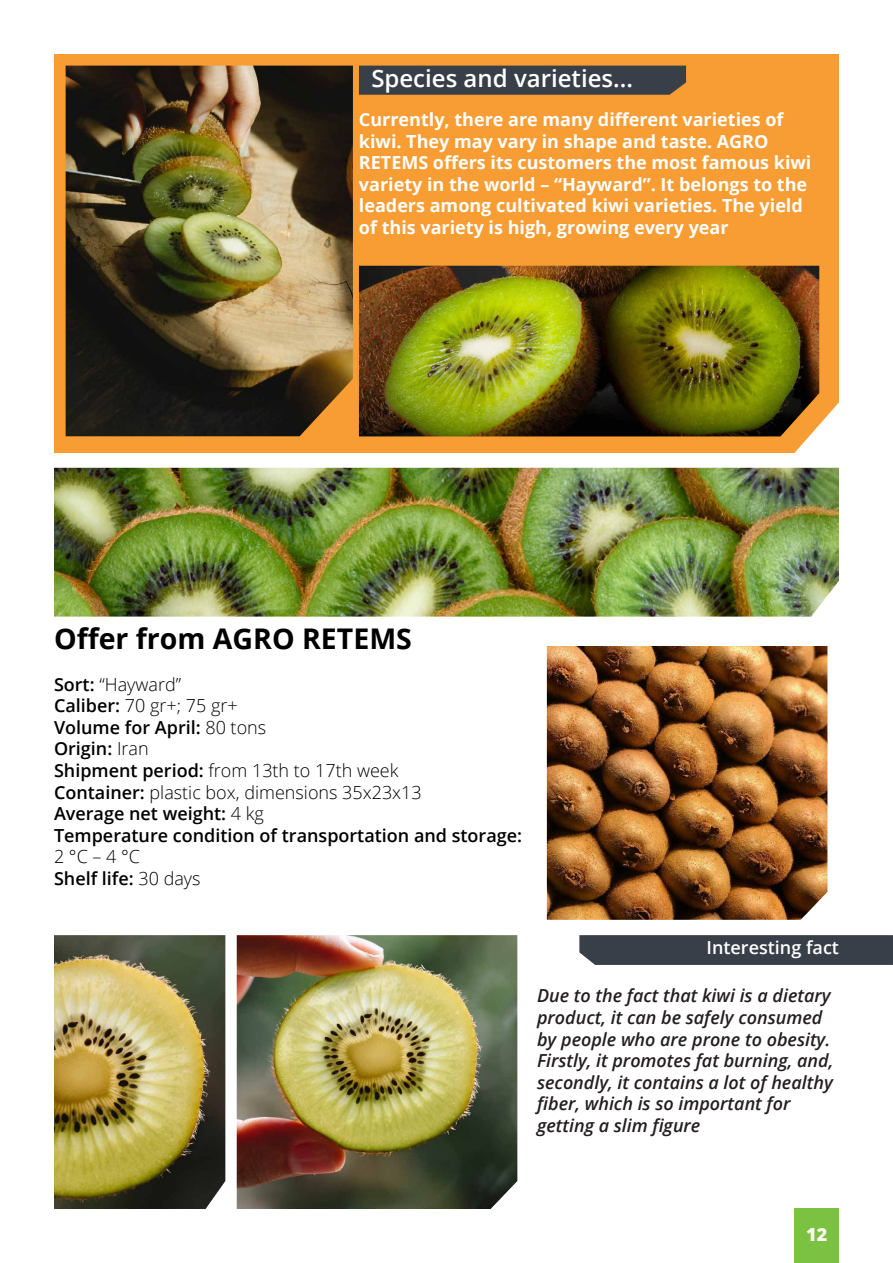
<style>
.page{position:relative;width:893px;height:1263px;background:#fff}
.page>*{position:absolute;margin:0;border:0;box-sizing:border-box;transform-origin:0 0}
.t1{font:700 28.5px "Open Sans";color:#000001}
.t2{font:600 24px "Open Sans";color:#fff}
.t3{font:700 18px/21.6px "Open Sans";color:#fff}
.t4{font:italic 600 18px/21.6px "Open Sans";color:#231f20}
.t5{font:600 18px/21.6px "Open Sans";color:#000001}
.t6{font:300 18px "Open Sans";color:#000001}
.t7{font:600 18px "Open Sans";color:#fff}
.t8{font:800 18px "Open Sans";color:#fefaf8}
.s1{font-weight:600}
.s2{font-weight:300}
</style>
<div class="page">
<div style="left:54px;top:54px;width:785px;height:399px;background:#f89d33"></div>
<img style="left:66px;top:66px;width:287px;height:370px">
<img style="left:54px;top:935px;width:171px;height:274px">
<img style="left:237px;top:935px;width:280px;height:274px">
<img style="left:547px;top:646px;width:280px;height:274px">
<svg style="left:579px;top:935px;width:314px;height:30px;background:#3d424b"></svg>
<div style="left:795px;top:1209px;width:44px;height:54px;background:#7bc142"></div>
<img style="left:54px;top:468px;width:785px;height:149px">
<div style="left:359px;top:66px;width:327px;height:29px;background:#393f48"></div>
<img style="left:359px;top:266px;width:460px;height:170px">
<p class="t2" style="left:371px;top:62px;width:263px">Species and varieties...</p>
<p class="t3" style="left:359px;top:108px;width:454px">Currently, there are many different varieties of kiwi. They may vary in shape and taste. AGRO RETEMS offers its customers the most famous kiwi variety in the world – “Hayward”. It belongs to the leaders among cultivated kiwi varieties. The yield of this variety is high, growing every year</p>
<p class="t1" style="left:54px;top:618px;width:359px">Offer from AGRO RETEMS</p>
<p class="t6" style="left:54px;top:672px;width:129px"><span class="s1">Sort:</span> “Hayward”</p>
<p class="t6" style="left:54px;top:693px;width:185px"><span class="s1">Caliber:</span> 70 gr+; 75 gr+</p>
<p class="t5" style="left:54px;top:716px;width:214px">Volume for April: <span class="s2">80 tons</span></p>
<p class="t5" style="left:54px;top:738px;width:96px">Origin: <span class="s2">Iran</span></p>
<p class="t6" style="left:54px;top:758px;width:346px"><span class="s1">Shipment period:</span> from 13th to 17th week</p>
<p class="t6" style="left:54px;top:780px;width:369px"><span class="s1">Container:</span> plastic box, dimensions 35х23х13</p>
<p class="t5" style="left:54px;top:802px;width:212px">Average net weight: <span class="s2">4 kg</span></p>
<p class="t5" style="left:54px;top:824px;width:470px">Temperature condition of transportation and storage:<br><span class="s2">2 °C – 4 °C</span></p>
<p class="t5" style="left:54px;top:867px;width:148px">Shelf life: <span class="s2">30 days</span></p>
<p class="t7" style="left:706px;top:935px;width:134px">Interesting fact</p>
<p class="t4" style="left:537px;top:984px;width:298px">Due to the fact that kiwi is a dietary product, it can be safely consumed by people who are prone to obesity.<br>Firstly, it promotes fat burning, and, secondly, it contains a lot of healthy fiber, which is so important for getting a slim figure</p>
<p class="t8" style="left:806px;top:1220px;width:23px">12</p>
</div>
